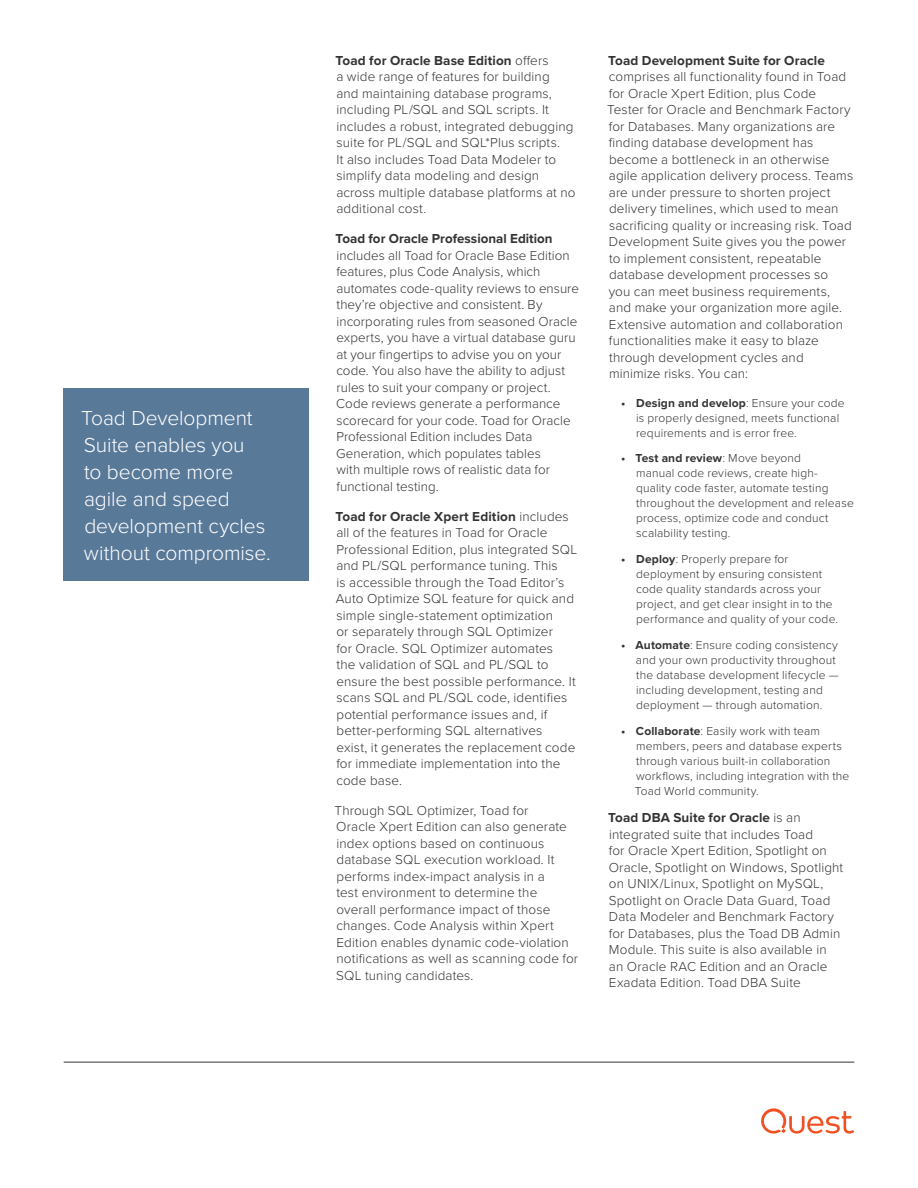
<style>
.page{position:relative;width:918px;height:1188px;background:#fff}
.page>*{position:absolute;margin:0;border:0;box-sizing:border-box;transform-origin:0 0}
._14_Callout_Box_Medi{font:300 21px/27px "Proxima Nova";letter-spacing:-.005em;color:#fff}
.t1{font:300 13.5px/16.5px "Proxima Nova";letter-spacing:.01em;color:#333}
.t2{font:300 12px/15px "Proxima Nova";letter-spacing:.015em;color:#333}
.s1{font-weight:700}
</style>
<div class="page">
<hr style="left:64px;top:1062px;width:790px;height:1px;background:#333">
<svg style="left:761px;top:1108px;width:93px;height:26px"></svg>
<div style="left:64px;top:388px;width:245px;height:192px;background:#597999"></div>
<p class="_14_Callout_Box_Medi" style="left:81px;top:404px;width:191px">Toad Development<br>Suite enables you<br>to become more agile and speed development cycles without compromise.</p>
<p class="t1" style="left:336px;top:51px;width:241px"><span class="s1">Toad for Oracle Base Edition</span> offers<br>a wide range of features for building<br>and maintaining database programs, including PL/SQL and SQL scripts. It includes a robust, integrated debugging suite for PL/SQL and SQL*Plus scripts.<br>It also includes Toad Data Modeler to simplify data modeling and design across multiple database platforms at no additional cost.</p>
<p class="t1" style="left:336px;top:230px;width:245px"><span class="s1">Toad for Oracle Professional Edition </span>includes all Toad for Oracle Base Edition features, plus Code Analysis, which automates code-quality reviews to ensure they’re objective and consistent. By incorporating rules from seasoned Oracle experts, you have a virtual database guru at your fingertips to advise you on your code. You also have the ability to adjust rules to suit your company or project.<br>Code reviews generate a performance scorecard for your code. Toad for Oracle Professional Edition includes Data Generation, which populates tables<br>with multiple rows of realistic data for functional testing.</p>
<p class="t1" style="left:336px;top:507px;width:243px"><span class="s1">Toad for Oracle Xpert Edition</span> includes all of the features in Toad for Oracle Professional Edition, plus integrated SQL and PL/SQL performance tuning. This<br>is accessible through the Toad Editor’s Auto Optimize SQL feature for quick and simple single-statement optimization<br>or separately through SQL Optimizer<br>for Oracle. SQL Optimizer automates<br>the validation of SQL and PL/SQL to ensure the best possible performance. It scans SQL and PL/SQL code, identifies potential performance issues and, if better-performing SQL alternatives<br>exist, it generates the replacement code for immediate implementation into the code base.</p>
<p class="t1" style="left:335px;top:801px;width:245px">Through SQL Optimizer, Toad for<br>Oracle Xpert Edition can also generate index options based on continuous database SQL execution workload. It performs index-impact analysis in a<br>test environment to determine the overall performance impact of those changes. Code Analysis within Xpert Edition enables dynamic code-violation notifications as well as scanning code for SQL tuning candidates.</p>
<p class="t1" style="left:607px;top:51px;width:248px"><span class="s1">Toad Development Suite for Oracle </span>comprises all functionality found in Toad for Oracle Xpert Edition, plus Code Tester for Oracle and Benchmark Factory for Databases. Many organizations are finding database development has become a bottleneck in an otherwise agile application delivery process. Teams are under pressure to shorten project delivery timelines, which used to mean sacrificing quality or increasing risk. Toad Development Suite gives you the power to implement consistent, repeatable database development processes so<br>you can meet business requirements, and make your organization more agile.<br>Extensive automation and collaboration functionalities make it easy to blaze through development cycles and minimize risks. You can:</p>
<p class="t2" style="left:636px;top:395px;width:210px;text-indent:-15px"><span class="s1">• Design and develop</span>: Ensure your code is properly designed, meets functional requirements and is error free.</p>
<p class="t2" style="left:636px;top:450px;width:219px;text-indent:-15px"><span class="s1">• Test and review</span>: Move beyond<br>manual code reviews, create high&shy;quality code faster, automate testing throughout the development and release process, optimize code and conduct scalability testing.</p>
<p class="t2" style="left:636px;top:551px;width:204px;text-indent:-15px"><span class="s1">• Deploy</span>: Properly prepare for deployment by ensuring consistent code quality standards across your project, and get clear insight in to the performance and quality of your code.</p>
<p class="t2" style="left:636px;top:637px;width:204px;text-indent:-15px"><span class="s1">• Automate</span>: Ensure coding consistency and your own productivity throughout the database development lifecycle — including development, testing and deployment — through automation.</p>
<p class="t2" style="left:635px;top:723px;width:216px;text-indent:-14px"><span class="s1">• Collaborate</span>: Easily work with team members, peers and database experts through various built-in collaboration workflows, including integration with the Toad World community.</p>
<p class="t1" style="left:608px;top:809px;width:237px"><span class="s1">Toad DBA Suite for Oracle</span> is an integrated suite that includes Toad<br>for Oracle Xpert Edition, Spotlight on Oracle, Spotlight on Windows, Spotlight on UNIX/Linux, Spotlight on MySQL, Spotlight on Oracle Data Guard, Toad Data Modeler and Benchmark Factory for Databases, plus the Toad DB Admin Module. This suite is also available in an Oracle RAC Edition and an Oracle Exadata Edition. Toad DBA Suite</p>
</div>
